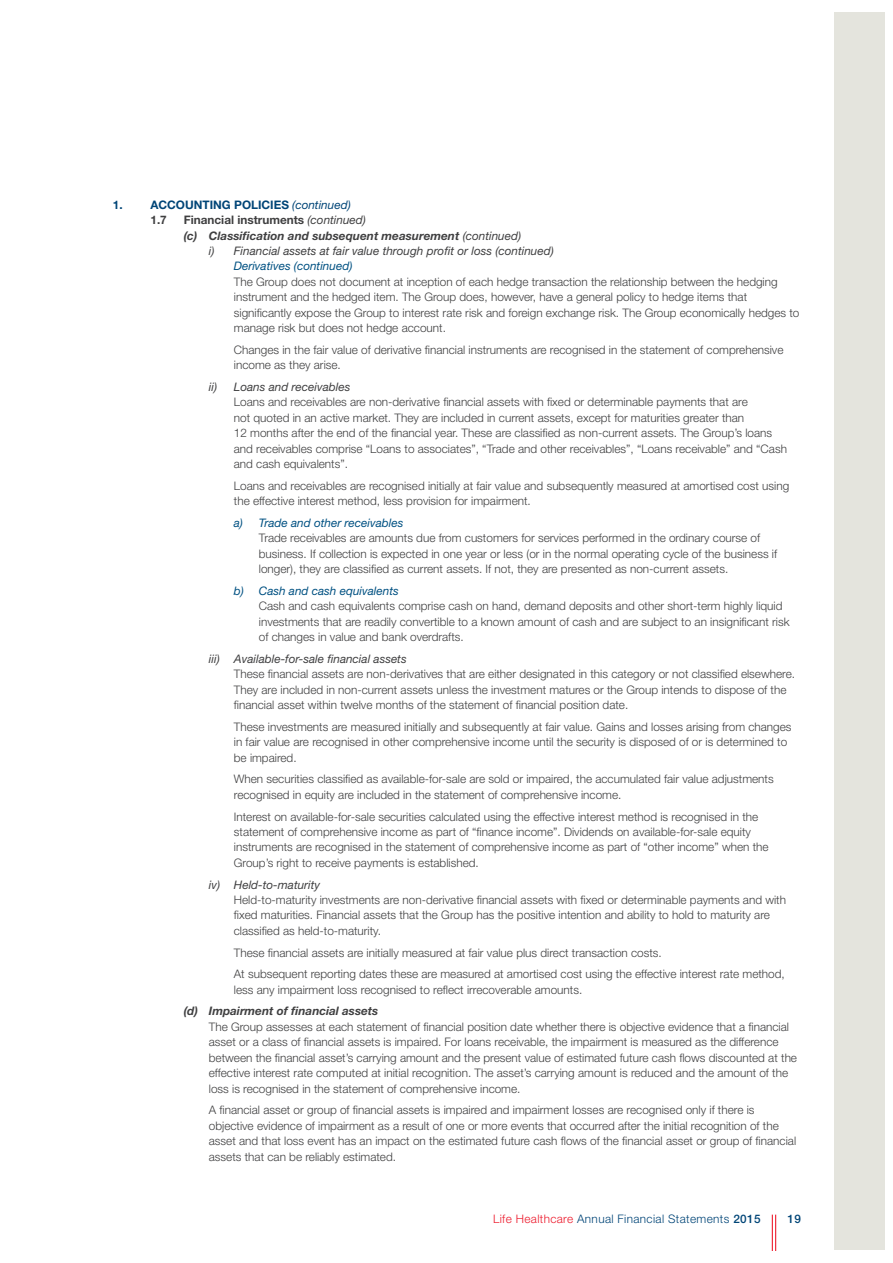
<style>
.page{position:relative;width:893px;height:1263px;background:#fff}
.page>*{position:absolute;margin:0;border:0;box-sizing:border-box;transform-origin:0 0}
.t1{font:300 11.7px/15.5px "Helvetica Neue LT Std";color:#404041}
.t2{font:italic 11.7px "Helvetica Neue LT Std";color:#404041}
.t3{font:italic 700 11.7px "Helvetica Neue LT Std";color:#404041}
.t4{font:italic 11.7px "Helvetica Neue LT Std";color:#005182}
.t5{font:300 11.7px "Helvetica Neue LT Std";letter-spacing:.03em;color:#004577}
.t6{font:700 11.7px/15.5px "Helvetica Neue LT Std";color:#004577}
.t7{font:700 11.7px "Helvetica Neue LT Std";color:#404041}
.t8{font:500 11.7px "Helvetica Neue LT Std";color:#004577}
.s1{font-weight:400;font-style:italic}
.s2{color:#404041}
.s3{font-weight:400}
.s4{color:#ed1b2d}
.s5{font-weight:500}
</style>
<div class="page">
<hr style="left:771px;top:1215px;width:1px;height:35px;background:#ed1b2d">
<hr style="left:775px;top:1215px;width:1px;height:35px;background:#ed1b2d">
<div style="left:834px;top:13px;width:50px;height:1237px;background:#e4e4dd"></div>
<p class="t6" style="left:150px;top:198px;width:202px;text-indent:-38px">1. ACCOUNTING POLICIES <span class="s1">(continued)<br></span><span class="s2">1.7</span></p>
<p class="t7" style="left:184px;top:216px;width:184px">Financial instruments <span class="s1">(continued)</span></p>
<p class="t3" style="left:184px;top:231px;width:339px">(c) Classification and subsequent measurement <span class="s3">(continued)</span></p>
<p class="t2" style="left:209px;top:247px;width:346px">i) Financial assets at fair value through profit or loss (continued)</p>
<p class="t4" style="left:234px;top:262px;width:120px">Derivatives (continued)</p>
<p class="t1" style="left:234px;top:275px;width:567px">The Group does not document at inception of each hedge transaction the relationship between the hedging instrument and the hedged item. The Group does, however, have a general policy to hedge items that significantly expose the Group to interest rate risk and foreign exchange risk. The Group economically hedges to manage risk but does not hedge account.</p>
<p class="t1" style="left:234px;top:343px;width:551px">Changes in the fair value of derivative financial instruments are recognised in the statement of comprehensive income as they arise.</p>
<p class="t2" style="left:209px;top:383px;width:143px">ii) Loans and receivables</p>
<p class="t1" style="left:234px;top:396px;width:554px">Loans and receivables are non-derivative financial assets with fixed or determinable payments that are<br>not quoted in an active market. They are included in current assets, except for maturities greater than<br>12 months after the end of the financial year. These are classified as non-current assets. The Group’s loans and receivables comprise “Loans to associates”, “Trade and other receivables”, “Loans receivable” and “Cash and cash equivalents”.</p>
<p class="t1" style="left:234px;top:479px;width:557px">Loans and receivables are recognised initially at fair value and subsequently measured at amortised cost using the effective interest method, less provision for impairment.</p>
<p class="t4" style="left:234px;top:519px;width:171px">a) Trade and other receivables</p>
<p class="t1" style="left:259px;top:532px;width:519px">Trade receivables are amounts due from customers for services performed in the ordinary course of business. If collection is expected in one year or less (or in the normal operating cycle of the business if longer), they are classified as current assets. If not, they are presented as non-current assets.</p>
<p class="t4" style="left:234px;top:587px;width:166px">b) Cash and cash equivalents</p>
<p class="t1" style="left:259px;top:600px;width:532px">Cash and cash equivalents comprise cash on hand, demand deposits and other short-term highly liquid investments that are readily convertible to a known amount of cash and are subject to an insignificant risk of changes in value and bank overdrafts.</p>
<p class="t2" style="left:209px;top:655px;width:199px">iii) Available-for-sale financial assets</p>
<p class="t1" style="left:234px;top:668px;width:562px">These financial assets are non-derivatives that are either designated in this category or not classified elsewhere.<br>They are included in non-current assets unless the investment matures or the Group intends to dispose of the financial asset within twelve months of the statement of financial position date.</p>
<p class="t1" style="left:234px;top:720px;width:559px">These investments are measured initially and subsequently at fair value. Gains and losses arising from changes in fair value are recognised in other comprehensive income until the security is disposed of or is determined to be impaired.</p>
<p class="t1" style="left:234px;top:773px;width:541px">When securities classified as available-for-sale are sold or impaired, the accumulated fair value adjustments recognised in equity are included in the statement of comprehensive income.</p>
<p class="t1" style="left:234px;top:810px;width:536px">Interest on available-for-sale securities calculated using the effective interest method is recognised in the statement of comprehensive income as part of “finance income”. Dividends on available-for-sale equity instruments are recognised in the statement of comprehensive income as part of “other income” when the Group’s right to receive payments is established.</p>
<p class="t2" style="left:209px;top:880px;width:113px">iv) Held-to-maturity</p>
<p class="t1" style="left:234px;top:894px;width:553px">Held-to-maturity investments are non-derivative financial assets with fixed or determinable payments and with fixed maturities. Financial assets that the Group has the positive intention and ability to hold to maturity are classified as held-to-maturity.</p>
<p class="t1" style="left:234px;top:943px;width:552px;line-height:21.8px">These financial assets are initially measured at fair value plus direct transaction costs.<br>At subsequent reporting dates these are measured at amortised cost using the effective interest rate method,</p>
<p class="t1" style="left:234px;top:983px;width:350px">less any impairment loss recognised to reflect irrecoverable amounts.</p>
<p class="t3" style="left:184px;top:1007px;width:196px">(d) Impairment of financial assets</p>
<p class="t1" style="left:209px;top:1020px;width:589px">The Group assesses at each statement of financial position date whether there is objective evidence that a financial asset or a class of financial assets is impaired. For loans receivable, the impairment is measured as the difference between the financial asset’s carrying amount and the present value of estimated future cash flows discounted at the effective interest rate computed at initial recognition. The asset’s carrying amount is reduced and the amount of the loss is recognised in the statement of comprehensive income.</p>
<p class="t1" style="left:209px;top:1104px;width:588px">A financial asset or group of financial assets is impaired and impairment losses are recognised only if there is objective evidence of impairment as a result of one or more events that occurred after the initial recognition of the asset and that loss event has an impact on the estimated future cash flows of the financial asset or group of financial assets that can be reliably estimated.</p>
<p class="t5" style="left:493px;top:1215px;width:269px"><span class="s4">Life Healthcare</span> Annual Financial Statements <span class="s5">2015</span></p>
<p class="t8" style="left:787px;top:1215px;width:15px">19</p>
</div>
